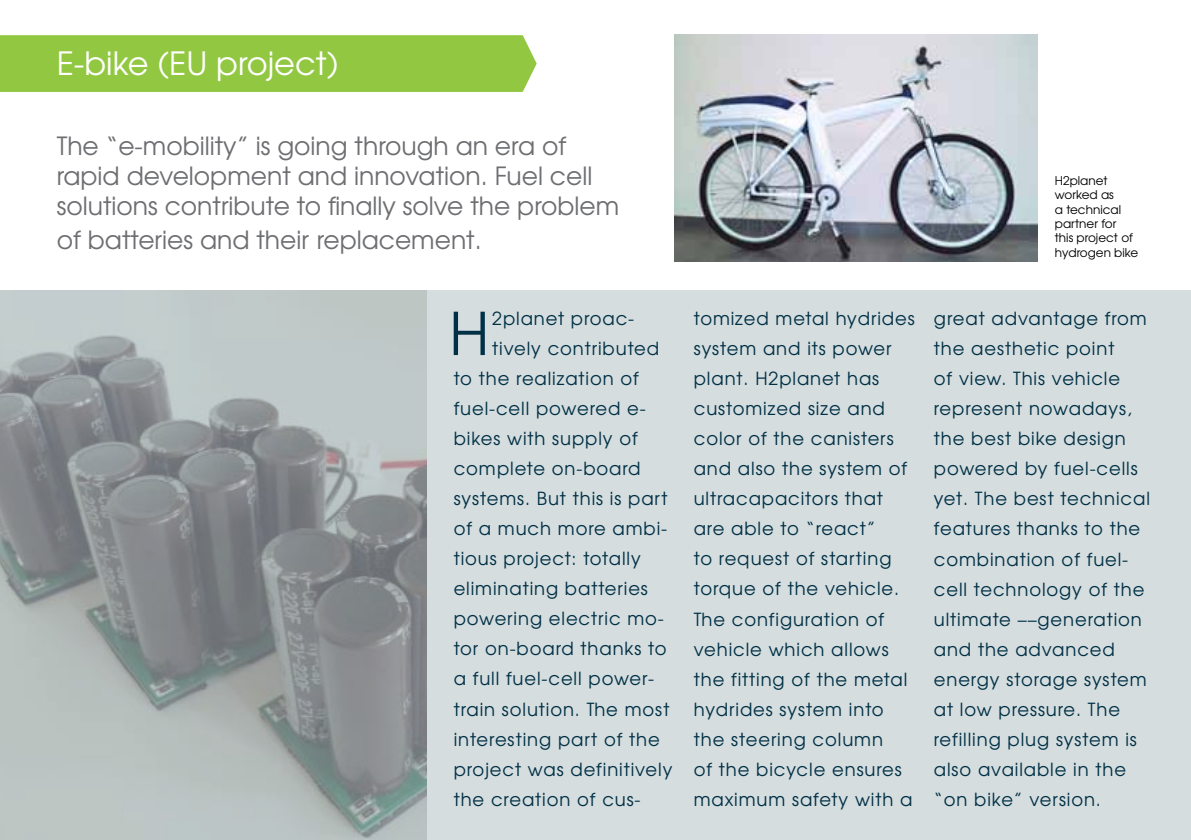
<style>
.page{position:relative;width:1191px;height:840px;background:#fff}
.page>*{position:absolute;margin:0;border:0;box-sizing:border-box;transform-origin:0 0}
.t1{font:58.6px "Te X Gyre Adventor";color:#003046}
.t2{font:32px "Te X Gyre Adventor";color:#fff}
.t3{font:25px/30px "Te X Gyre Adventor";color:#6d6e71}
.t4{font:18px/30px "Te X Gyre Adventor";letter-spacing:.05em;color:#003046}
.t5{font:12px/14.4px "Te X Gyre Adventor";color:#000}
</style>
<div class="page">
<div style="left:0;top:290px;width:1191px;height:549px;background:#d5ddde"></div>
<img style="left:675px;top:34px;width:362px;height:227px">
<img style="left:0;top:290px;width:427px;height:549px">
<div style="left:0;top:35px;width:537px;height:57px;background:#92c841"></div>
<h2 class="t2" style="left:57px;top:38px;width:283px">E-bike (EU project)</h2>
<h3 class="t3" style="left:57px;top:129px;width:564px">The “e-mobility” is going through an era of rapid development and innovation. Fuel cell solutions contribute to finally solve the problem</h3>
<h3 class="t3" style="left:57px;top:223px;width:426px">of batteries and their replacement.</h3>
<h1 class="t1" style="left:449px;top:287px;width:42px">H</h1>
<p class="t4" style="left:492px;top:302px;width:144px">2planet proac-</p>
<p class="t4" style="left:492px;top:332px;width:168px">tively contributed</p>
<p class="t4" style="left:454px;top:362px;width:187px">to the realization of</p>
<p class="t4" style="left:454px;top:392px;width:194px">fuel-cell powered e-</p>
<p class="t4" style="left:454px;top:422px;width:185px">bikes with supply of</p>
<p class="t4" style="left:454px;top:452px;width:188px">complete on-board</p>
<p class="t4" style="left:454px;top:482px;width:215px">systems. But this is part</p>
<p class="t4" style="left:454px;top:512px;width:215px">of a much more ambi-</p>
<p class="t4" style="left:454px;top:542px;width:188px">tious project: totally</p>
<p class="t4" style="left:454px;top:572px;width:196px">eliminating batteries</p>
<p class="t4" style="left:454px;top:602px;width:212px">powering electric mo-</p>
<p class="t4" style="left:454px;top:632px;width:214px">tor on-board thanks to</p>
<p class="t4" style="left:454px;top:662px;width:202px">a full fuel-cell power-</p>
<p class="t4" style="left:454px;top:692px;width:217px">train solution. The most</p>
<p class="t4" style="left:454px;top:722px;width:208px">interesting part of the</p>
<p class="t4" style="left:454px;top:752px;width:220px">project was definitively</p>
<p class="t4" style="left:454px;top:782px;width:188px">the creation of cus-</p>
<p class="t5" style="left:1054px;top:172px;width:85px">H2planet worked as<br>a technical partner for<br>this project of hydrogen bike</p>
<p class="t4" style="left:694px;top:302px;width:222px">tomized metal hydrides system and its power plant. H2planet has customized size and color of the canisters and also the system of ultracapacitors that are able to “react”<br>to request of starting torque of the vehicle.<br>The configuration of vehicle which allows the fitting of the metal hydrides system into the steering column<br>of the bicycle ensures maximum safety with a</p>
<p class="t4" style="left:934px;top:302px;width:217px">great advantage from the aesthetic point<br>of view. This vehicle represent nowadays, the best bike design powered by fuel-cells yet. The best technical features thanks to the combination of fuel&shy;cell technology of the ultimate ––generation and the advanced energy storage system at low pressure. The refilling plug system is also available in the “on bike” version.</p>
</div>
